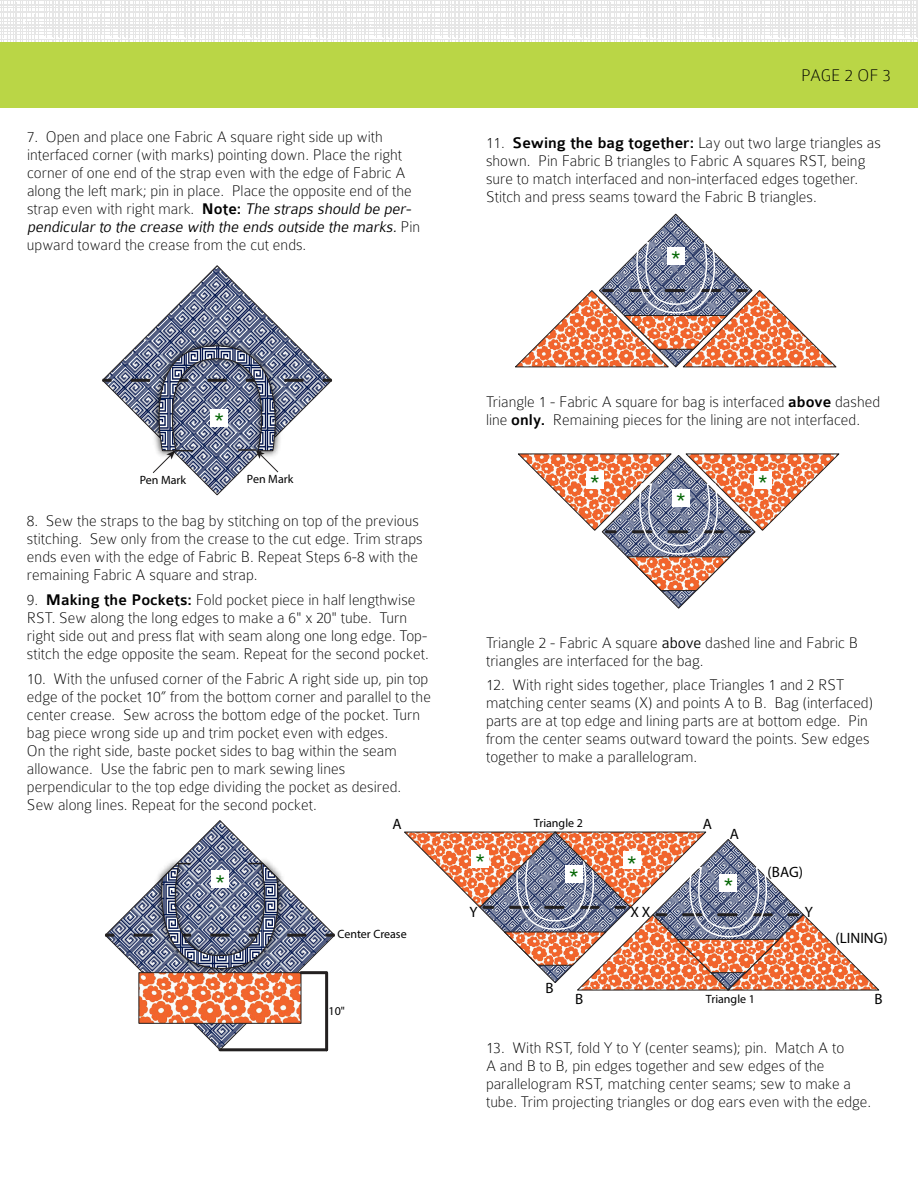
<style>
.page{position:relative;width:918px;height:1188px;background:#fff}
.page>*{position:absolute;margin:0;border:0;box-sizing:border-box;transform-origin:0 0}
.t1{font:700 18px "Colaborate";color:#006400}
.t2{font:100 18px "Colaborate";color:#000}
.t3{font:100 16.5px/18px "Colaborate";color:#000}
.t4{font:15px "Myriad Pro";color:#000}
.t5{font:12px "Myriad Pro";color:#000}
.s1{font-weight:500}
.s2{font-weight:300;font-style:italic}
.s3{font-weight:300}
</style>
<div class="page">
<div style="left:0;top:0;width:918px;height:108px;background:linear-gradient(to right,#f1f1f1,#f1f1f1)"></div>
<div style="left:0;top:42px;width:918px;height:66px;background:#bad646"></div>
<svg style="left:102px;top:265px;width:231px;height:231px"></svg>
<svg style="left:103px;top:379px;width:9px;height:3px"></svg>
<svg style="left:323px;top:379px;width:9px;height:3px"></svg>
<img style="left:149px;top:336px;width:136px;height:9px">
<svg style="left:131px;top:345px;width:182px;height:129px"></svg>
<div style="left:210px;top:409px;width:18px;height:18px;background:#fff"></div>
<svg style="left:105px;top:820px;width:230px;height:231px"></svg>
<svg style="left:105px;top:934px;width:9px;height:3px"></svg>
<svg style="left:326px;top:934px;width:9px;height:3px"></svg>
<img style="left:152px;top:853px;width:136px;height:119px">
<svg style="left:134px;top:863px;width:182px;height:106px;background:#8289a0"></svg>
<svg style="left:141px;top:974px;width:158px;height:48px;fill:#f26630"></svg>
<div style="left:139px;top:972px;width:162px;height:52px;border:1px solid #232020"></div>
<hr style="left:325px;top:973px;width:3px;height:77px;background:#232020">
<hr style="left:301px;top:971px;width:26px;height:3px;background:#232020">
<hr style="left:220px;top:1048px;width:107px;height:3px;background:#232020">
<div style="left:211px;top:871px;width:18px;height:17px;background:#fff"></div>
<svg style="left:515px;top:213px;width:322px;height:155px"></svg>
<div style="left:667px;top:247px;width:18px;height:18px;background:#fff"></div>
<svg style="left:518px;top:453px;width:322px;height:156px"></svg>
<div style="left:672px;top:489px;width:18px;height:18px;background:#fff"></div>
<div style="left:754px;top:471px;width:17px;height:18px;background:#fff"></div>
<div style="left:586px;top:471px;width:18px;height:18px;background:#fff"></div>
<svg style="left:404px;top:831px;width:476px;height:160px"></svg>
<div style="left:565px;top:865px;width:17px;height:18px;background:#fff"></div>
<div style="left:719px;top:874px;width:18px;height:18px;background:#fff"></div>
<div style="left:623px;top:852px;width:17px;height:17px;background:#fff"></div>
<div style="left:471px;top:850px;width:18px;height:17px;background:#fff"></div>
<p class="t3" style="left:27px;top:127px;width:395px">7. Open and place one Fabric A square right side up with interfaced corner (with marks) pointing down. Place the right corner of one end of the strap even with the edge of Fabric A along the left mark; pin in place. Place the opposite end of the strap even with right mark. <span class="s1">Note:</span> <span class="s2">The straps should be per&shy;pendicular to the crease with the ends outside the marks.</span>P i n upward toward the crease from the cut ends.</p>
<p class="t1" style="left:215px;top:410px;width:10px">*</p>
<p class="t5" style="left:140px;top:472px;width:48px">Pen Mark</p>
<p class="t5" style="left:247px;top:472px;width:48px">Pen Mark</p>
<p class="t3" style="left:27px;top:512px;width:397px">8. Sew the straps to the bag by stitching on top of the previous stitching. Sew only from the crease to the cut edge. Trim straps ends even with the edge of Fabric B. Repeat Steps 6-8 with the remaining Fabric A square and strap.</p>
<p class="t3" style="left:27px;top:591px;width:403px">9. <span class="s1">Making the Pockets:</span> Fold pocket piece in half lengthwise RST. Sew along the long edges to make a 6" x 20" tube. Turn right side out and press flat with seam along one long edge. Top&shy;stitch the edge opposite the seam. Repeat for the second pocket.</p>
<p class="t3" style="left:27px;top:670px;width:405px">10. With the unfused corner of the Fabric A right side up, pin top edge of the pocket 10” from the bottom corner and parallel to the center crease. Sew across the bottom edge of the pocket. Turn bag piece wrong side up and trim pocket even with edges.<br>On the right side, baste pocket sides to bag within the seam allowance. Use the fabric pen to mark sewing lines perpendicular to the top edge dividing the pocket as desired.<br>Sew along lines. Repeat for the second pocket.</p>
<p class="t4" style="left:149px;top:740px;width:18px">A2</p>
<p class="t2" style="left:801px;top:66px;width:91px">PAGE 2 OF 3</p>
<p class="t3" style="left:486px;top:134px;width:396px">11. <span class="s1">Sewing the bag together:</span> Lay out two large triangles as shown. Pin Fabric B triangles to Fabric A squares RST, being sure to match interfaced and non-interfaced edges together.<br>Stitch and press seams toward the Fabric B triangles.</p>
<p class="t1" style="left:672px;top:248px;width:10px">*</p>
<p class="t3" style="left:486px;top:392px;width:396px">Triangle 1 - Fabric A square for bag is interfaced <span class="s1">above</span> dashed line <span class="s1">only.</span> Remaining pieces for the lining are not interfaced.</p>
<p class="t1" style="left:591px;top:472px;width:10px">*</p>
<p class="t1" style="left:759px;top:472px;width:10px">*</p>
<p class="t1" style="left:677px;top:490px;width:10px">*</p>
<p class="t3" style="left:486px;top:633px;width:374px">Triangle 2 - Fabric A square <span class="s3">above</span> dashed line and Fabric B triangles are interfaced for the bag.</p>
<p class="t3" style="left:486px;top:676px;width:388px">12. With right sides together, place Triangles 1 and 2 RST matching center seams (X) and points A to B. Bag (interfaced) parts are at top edge and lining parts are at bottom edge. Pin from the center seams outward toward the points. Sew edges together to make a parallelogram.</p>
<p class="t1" style="left:216px;top:872px;width:10px">*</p>
<p class="t5" style="left:534px;top:815px;width:50px">Triangle 2</p>
<p class="t4" style="left:392px;top:814px;width:11px">A</p>
<p class="t4" style="left:703px;top:814px;width:11px">A</p>
<p class="t1" style="left:476px;top:851px;width:10px">*</p>
<p class="t1" style="left:628px;top:853px;width:10px">*</p>
<p class="t1" style="left:570px;top:866px;width:10px">*</p>
<p class="t4" style="left:730px;top:825px;width:11px">A</p>
<p class="t1" style="left:724px;top:875px;width:10px">*</p>
<p class="t4" style="left:768px;top:863px;width:37px">(BAG)</p>
<p class="t5" style="left:338px;top:927px;width:71px">Center Crease</p>
<p class="t5" style="left:329px;top:1004px;width:18px">10"</p>
<p class="t4" style="left:469px;top:903px;width:10px">Y</p>
<p class="t4" style="left:630px;top:903px;width:21px">XX</p>
<p class="t4" style="left:805px;top:903px;width:10px">Y</p>
<p class="t4" style="left:836px;top:929px;width:54px">(LINING)</p>
<p class="t4" style="left:546px;top:979px;width:10px">B</p>
<p class="t4" style="left:575px;top:990px;width:10px">B</p>
<p class="t4" style="left:875px;top:990px;width:10px">B</p>
<p class="t5" style="left:706px;top:992px;width:50px">Triangle 1</p>
<p class="t3" style="left:486px;top:1038px;width:387px">13. With RST, fold Y to Y (center seams); pin. Match A to<br>A and B to B, pin edges together and sew edges of the parallelogram RST, matching center seams; sew to make a tube. Trim projecting triangles or dog ears even with the edge.</p>
</div>
